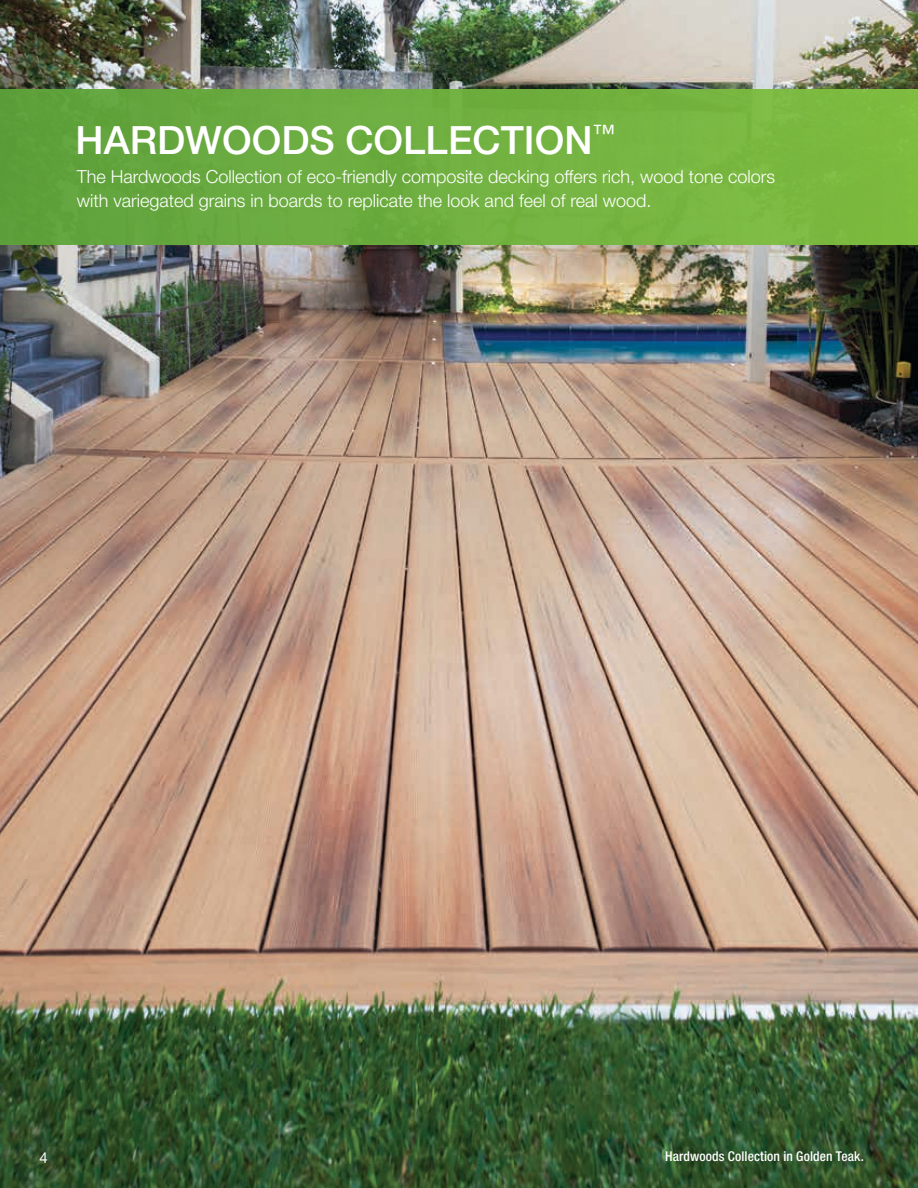
<style>
.page{position:relative;width:918px;height:1188px;background:#fff}
.page>*{position:absolute;margin:0;border:0;box-sizing:border-box;transform-origin:0 0}
.t1{font:500 39px "Helvetica Neue LT Std";color:#fff}
.t2{font:300 18px/24px "Helvetica Neue LT Std";color:#fff}
.t3{font:15px "Helvetica Neue LT Std";color:#fff}
.t4{font:500 condensed 13.5px "Helvetica Neue LT Std";letter-spacing:.01em;color:#fff}
</style>
<div class="page">
<img style="left:0;top:0;width:918px;height:1188px">
<div style="left:0;top:90px;width:918px;height:154px;background:linear-gradient(to right,#5fa13d,#80bd42)"></div>
<h1 class="t1" style="left:76px;top:117px;width:541px">HARDWOODS COLLECTION<sup>™</sup></h1>
<p class="t2" style="left:77px;top:164px;width:700px">The Hardwoods Collection of eco-friendly composite decking offers rich, wood tone colors with variegated grains in boards to replicate the look and feel of real wood.</p>
<p class="t3" style="left:40px;top:1149px;width:10px">4</p>
<p class="t4" style="left:665px;top:1148px;width:200px">Hardwoods Collection in Golden Teak.</p>
</div>
